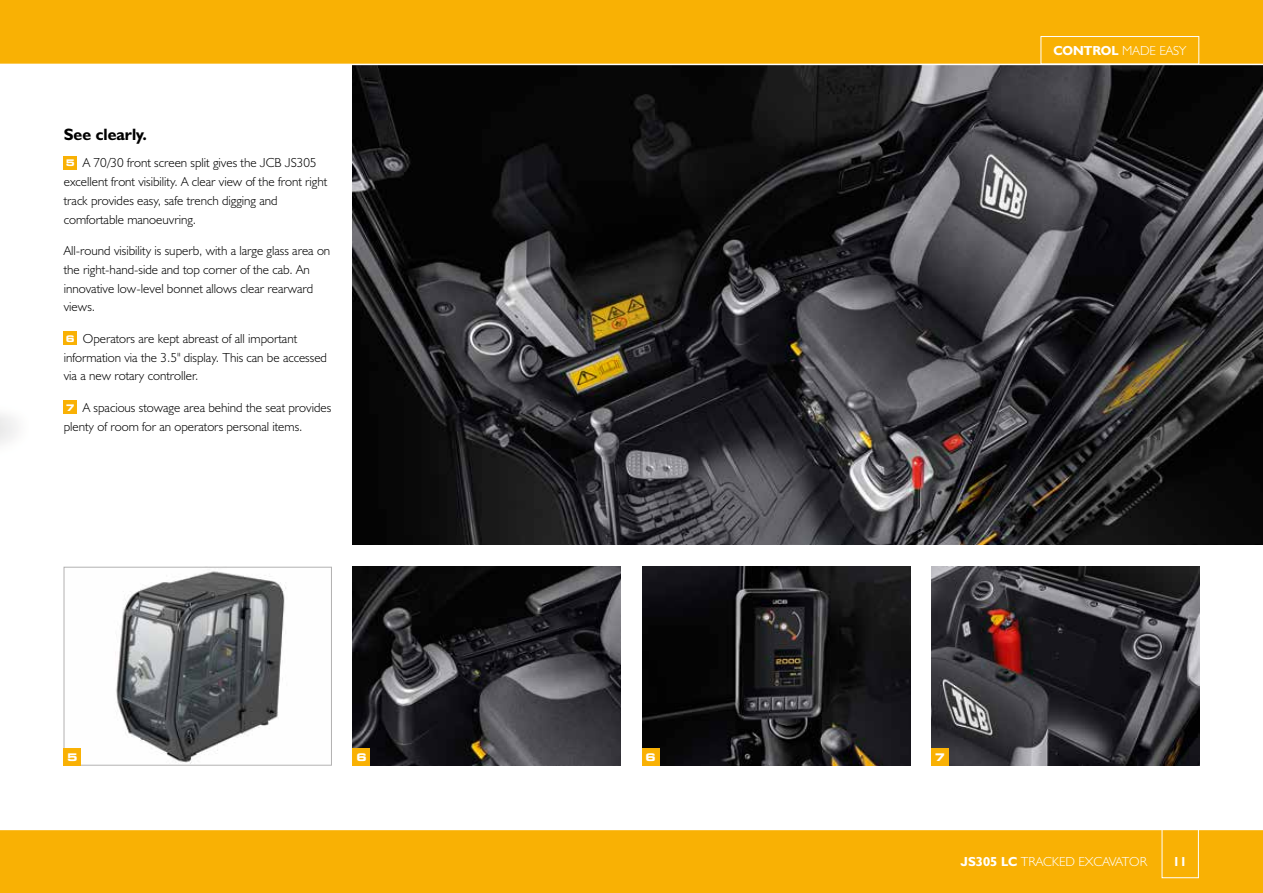
<style>
.page{position:relative;width:1263px;height:893px;background:#fff}
.page>*{position:absolute;margin:0;border:0;box-sizing:border-box;transform-origin:0 0}
.t1{font:16.5px "JCB Bold";color:#000}
.t2{font:13.2px/18.8px "JCB Light";color:#000}
.t3{font:13.2px "JCB Light";color:#fff}
.t4{font:13.2px "JCB Bold";color:#fff}
.t5{font:700 expanded 10.5px "Square 721 BT";color:#fff}
.s1{font-family:"Square 721 BT";font-weight:700;font-stretch:expanded;font-size:9.15px;color:#fff}
.s2{font-family:"JCB Bold"}
</style>
<div class="page">
<div style="left:0;top:829px;width:1263px;height:64px;background:#f9b104"></div>
<hr style="left:0;top:829px;width:1263px;height:1px;background:#fff">
<img style="left:353px;top:567px;width:268px;height:198px">
<img style="left:642px;top:567px;width:268px;height:198px">
<img style="left:353px;top:65px;width:910px;height:479px">
<img style="left:116px;top:571px;width:170px;height:192px">
<div style="left:64px;top:567px;width:268px;height:198px;border:1px solid #b3b2b2"></div>
<img style="left:931px;top:567px;width:268px;height:198px">
<div style="left:0;top:0;width:1263px;height:64px;background:#f9b104"></div>
<div style="left:64px;top:156px;width:13px;height:13px;background:#f9b104"></div>
<div style="left:64px;top:332px;width:13px;height:13px;background:#f9b104"></div>
<div style="left:64px;top:401px;width:13px;height:13px;background:#f9b104"></div>
<div style="left:1040px;top:36px;width:159px;height:28px;border:1px solid #fff"></div>
<div style="left:64px;top:748px;width:17px;height:17px;background:#f9b104"></div>
<div style="left:642px;top:748px;width:17px;height:17px;background:#f9b104"></div>
<div style="left:353px;top:748px;width:17px;height:17px;background:#f9b104"></div>
<div style="left:931px;top:748px;width:17px;height:17px;background:#f9b104"></div>
<div style="left:1162px;top:819px;width:37px;height:59px;border:1px solid #fff"></div>
<p class="t1" style="left:64px;top:124px;width:85px">See clearly.</p>
<p class="t2" style="left:64px;top:153px;width:265px"><span class="s1">5</span> A 70/30 front screen split gives the JCB JS305 excellent front visibility. A clear view of the front right track provides easy, safe trench digging and comfortable manoeuvring.</p>
<p class="t2" style="left:64px;top:241px;width:268px">All-round visibility is superb, with a large glass area on the right-hand-side and top corner of the cab. An innovative low-level bonnet allows clear rearward views.</p>
<p class="t2" style="left:64px;top:329px;width:265px"><span class="s1">6</span> Operators are kept abreast of all important information via the 3.5" display. This can be accessed via a new rotary controller.</p>
<p class="t2" style="left:64px;top:398px;width:269px"><span class="s1">7</span> A spacious stowage area behind the seat provides plenty of room for an operators personal items.</p>
<p class="t3" style="left:1053px;top:43px;width:135px"><span class="s2">CONTROL</span> MADE EASY</p>
<p class="t5" style="left:67px;top:751px;width:12px">5</p>
<p class="t5" style="left:356px;top:751px;width:12px">6</p>
<p class="t5" style="left:645px;top:751px;width:12px">6</p>
<p class="t5" style="left:935px;top:751px;width:12px">7</p>
<p class="t3" style="left:960px;top:853px;width:188px"><span class="s2">JS305 LC</span> TRACKED EXCAVATOR</p>
<p class="t4" style="left:1173px;top:853px;width:16px">11</p>
</div>
